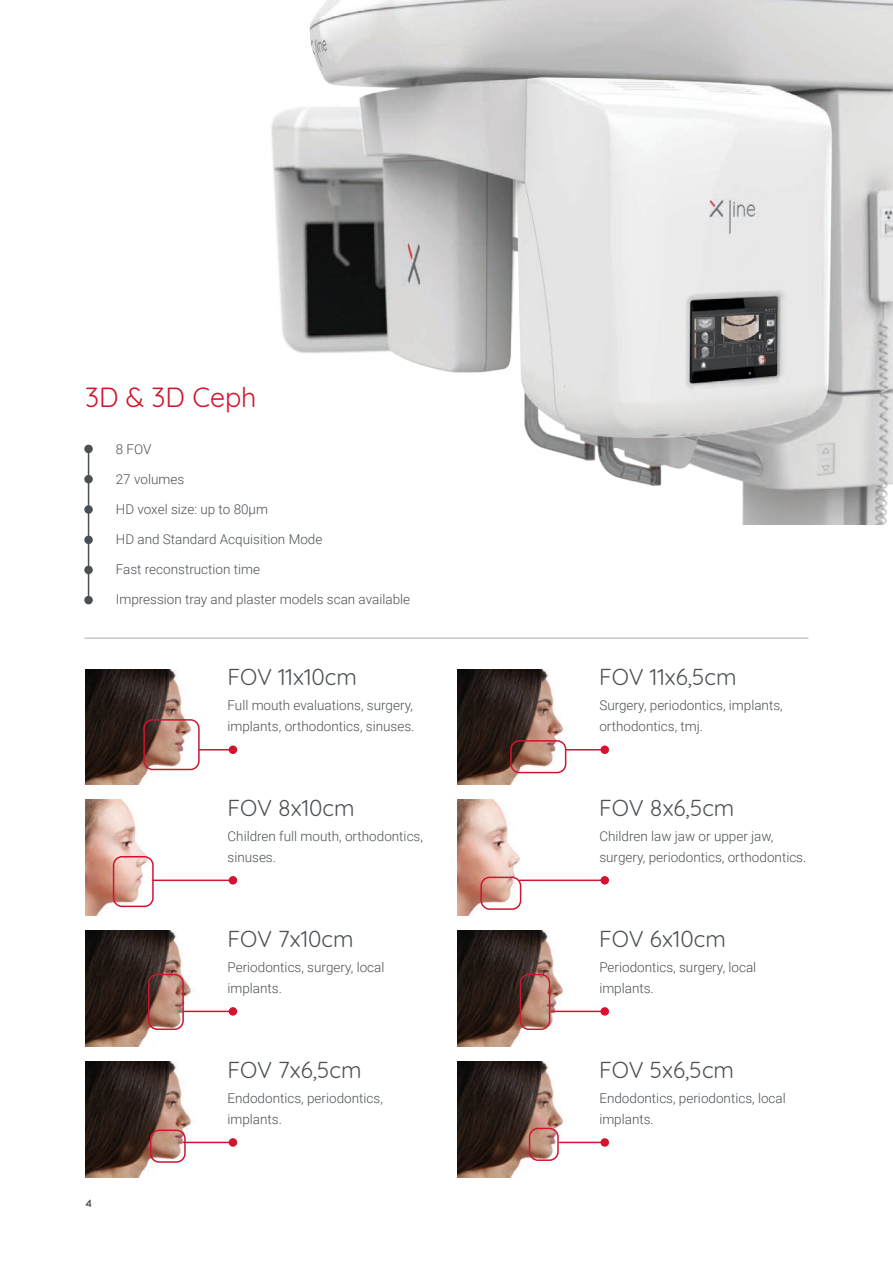
<style>
.page{position:relative;width:893px;height:1263px;background:#fff}
.page>*{position:absolute;margin:0;border:0;box-sizing:border-box;transform-origin:0 0}
.t1{font:27px "Quicksand";color:#cf1530}
.t2{font:22.5px "Quicksand";color:#4b5055}
.t3{font:300 13.5px/21px "Roboto";color:#4b5055}
.t4{font:700 10.5px "Quicksand";color:#4b5055}
</style>
<div class="page">
<img style="left:271px;top:0;width:622px;height:524px">
<hr style="left:85px;top:637px;width:723px;height:2px;background:#6c6f74">
<div style="left:84px;top:445px;width:9px;height:8px;background:#4b5055;border-radius:50%"></div>
<div style="left:84px;top:475px;width:9px;height:8px;background:#4b5055;border-radius:50%"></div>
<div style="left:84px;top:536px;width:9px;height:8px;background:#4b5055;border-radius:50%"></div>
<div style="left:84px;top:566px;width:9px;height:8px;background:#4b5055;border-radius:50%"></div>
<div style="left:84px;top:596px;width:9px;height:8px;background:#4b5055;border-radius:50%"></div>
<div style="left:84px;top:505px;width:9px;height:9px;background:#4b5055;border-radius:50%"></div>
<hr style="left:88px;top:452px;width:1px;height:145px;background:#4b5055">
<img style="left:86px;top:669px;width:116px;height:116px">
<img style="left:86px;top:931px;width:116px;height:115px">
<img style="left:86px;top:1062px;width:116px;height:115px">
<img style="left:86px;top:800px;width:116px;height:115px">
<img style="left:457px;top:669px;width:117px;height:116px">
<img style="left:457px;top:931px;width:117px;height:115px">
<img style="left:457px;top:1062px;width:117px;height:115px">
<img style="left:457px;top:800px;width:117px;height:115px">
<div style="left:113px;top:856px;width:41px;height:51px;border:2px solid #cf1530;border-radius:9px"></div>
<div style="left:480px;top:877px;width:41px;height:33px;border:2px solid #cf1530;border-radius:9px"></div>
<div style="left:229px;top:745px;width:8px;height:9px;background:#cf1530;border-radius:50%"></div>
<hr style="left:200px;top:749px;width:31px;height:1px;background:#cf1530">
<div style="left:229px;top:1007px;width:8px;height:9px;background:#cf1530;border-radius:50%"></div>
<hr style="left:184px;top:1011px;width:47px;height:1px;background:#cf1530">
<div style="left:229px;top:1138px;width:8px;height:9px;background:#cf1530;border-radius:50%"></div>
<hr style="left:184px;top:1142px;width:47px;height:1px;background:#cf1530">
<div style="left:229px;top:876px;width:8px;height:8px;background:#cf1530;border-radius:50%"></div>
<hr style="left:153px;top:879px;width:78px;height:2px;background:#cf1530">
<div style="left:600px;top:745px;width:9px;height:9px;background:#cf1530;border-radius:50%"></div>
<hr style="left:566px;top:749px;width:37px;height:1px;background:#cf1530">
<div style="left:600px;top:1007px;width:9px;height:9px;background:#cf1530;border-radius:50%"></div>
<hr style="left:552px;top:1011px;width:51px;height:1px;background:#cf1530">
<div style="left:600px;top:1138px;width:9px;height:9px;background:#cf1530;border-radius:50%"></div>
<hr style="left:559px;top:1142px;width:44px;height:1px;background:#cf1530">
<div style="left:600px;top:876px;width:9px;height:8px;background:#cf1530;border-radius:50%"></div>
<hr style="left:519px;top:879px;width:84px;height:2px;background:#cf1530">
<div style="left:143px;top:719px;width:57px;height:51px;border:2px solid #cf1530;border-radius:9px"></div>
<div style="left:510px;top:740px;width:56px;height:33px;border:2px solid #cf1530;border-radius:9px"></div>
<div style="left:148px;top:974px;width:36px;height:56px;border:2px solid #cf1530;border-radius:9px"></div>
<div style="left:150px;top:1129px;width:36px;height:34px;border:2px solid #cf1530;border-radius:9px"></div>
<div style="left:520px;top:974px;width:30px;height:56px;border:2px solid #cf1530;border-radius:9px"></div>
<div style="left:529px;top:1128px;width:30px;height:33px;border:2px solid #cf1530;border-radius:9px"></div>
<h1 class="t1" style="left:85px;top:376px;width:173px">3D &amp; 3D Ceph</h1>
<p class="t3" style="left:116px;top:438px;width:37px">8 FOV</p>
<p class="t3" style="left:116px;top:468px;width:70px">27 volumes</p>
<p class="t3" style="left:116px;top:498px;width:154px">HD voxel size: up to 80µm</p>
<p class="t3" style="left:116px;top:528px;width:208px">HD and Standard Acquisition Mode</p>
<p class="t3" style="left:116px;top:558px;width:146px">Fast reconstruction time</p>
<p class="t3" style="left:116px;top:588px;width:296px">Impression tray and plaster models scan available</p>
<h2 class="t2" style="left:227px;top:659px;width:131px">FOV 11x10cm</h2>
<h2 class="t2" style="left:599px;top:659px;width:139px">FOV 11x6,5cm</h2>
<p class="t3" style="left:227px;top:694px;width:188px">Full mouth evaluations, surgery, implants, orthodontics, sinuses.</p>
<p class="t3" style="left:599px;top:694px;width:185px">Surgery, periodontics, implants, orthodontics, tmj.</p>
<h2 class="t2" style="left:227px;top:790px;width:129px">FOV 8x10cm</h2>
<h2 class="t2" style="left:599px;top:790px;width:137px">FOV 8x6,5cm</h2>
<p class="t3" style="left:227px;top:825px;width:197px">Children full mouth, orthodontics, sinuses.</p>
<p class="t3" style="left:599px;top:825px;width:209px">Children law jaw or upper jaw, surgery, periodontics, orthodontics.</p>
<h2 class="t2" style="left:227px;top:921px;width:128px">FOV 7x10cm</h2>
<h2 class="t2" style="left:599px;top:921px;width:128px">FOV 6x10cm</h2>
<p class="t3" style="left:227px;top:956px;width:158px">Periodontics, surgery, local implants.</p>
<p class="t3" style="left:599px;top:956px;width:158px">Periodontics, surgery, local implants.</p>
<h2 class="t2" style="left:227px;top:1052px;width:136px">FOV 7x6,5cm</h2>
<h2 class="t2" style="left:599px;top:1052px;width:136px">FOV 5x6,5cm</h2>
<p class="t3" style="left:227px;top:1087px;width:157px">Endodontics, periodontics, implants.</p>
<p class="t3" style="left:599px;top:1087px;width:188px">Endodontics, periodontics, local implants.</p>
<p class="t4" style="left:85px;top:1197px;width:8px">4</p>
</div>
